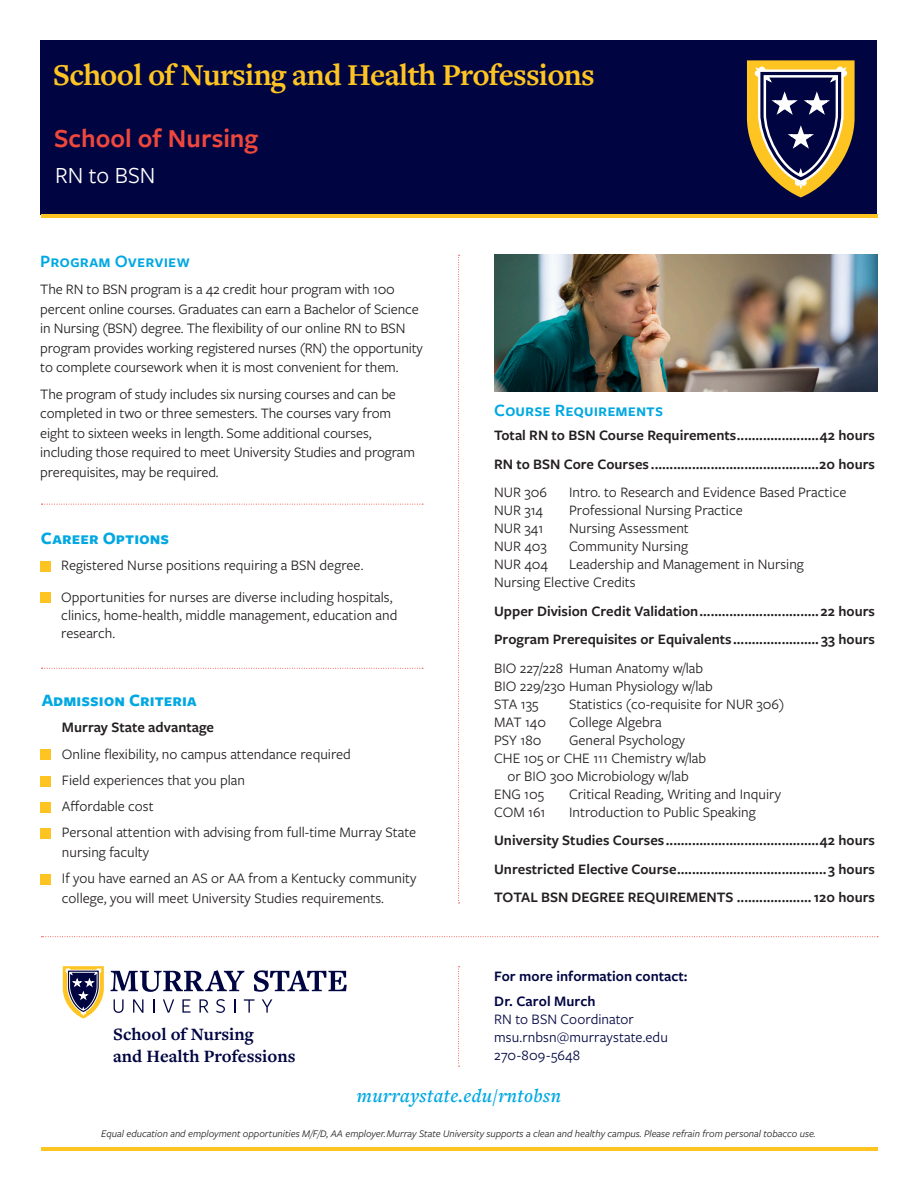
<style>
.page{position:relative;width:918px;height:1188px;background:#fff}
.page>*{position:absolute;margin:0;border:0;box-sizing:border-box;transform-origin:0 0}
.t1{font:700 31.5px "Freight Text Pro";letter-spacing:-.025em;color:#fec422}
.t2{font:600 27px "Freight Sans Pro";color:#ef473c}
.t3{font:24px "Freight Sans Pro";color:#fff}
.t4{font:italic 600 19.5px "Freight Text Pro";letter-spacing:.02em;color:#00a8e1}
.t5{font:700 18px/21.6px "Freight Text Pro";color:#000541}
.t6{font:600 18px "Freight Sans Pro";color:#00a8e1}
.t7{font:700 18px "Freight Sans Pro";color:#00a8e1}
.t8{font:15px/19.5px "Freight Sans Pro";color:#231f20}
.t9{font:600 15px "Freight Sans Pro";color:#231f20}
.t10{font:15px/18px "Freight Sans Pro";letter-spacing:.005em;color:#000541}
.t11{font:600 15px "Freight Sans Pro";color:#000541}
.t12{font:italic 10.5px "Freight Sans Pro";color:#231f20}
</style>
<div class="page">
<div style="left:40px;top:40px;width:838px;height:175px;background:#000541"></div>
<svg style="left:110px;top:970px;width:134px;height:22px"></svg>
<svg style="left:254px;top:970px;width:93px;height:22px"></svg>
<svg style="left:114px;top:999px;width:10px;height:14px"></svg>
<svg style="left:133px;top:999px;width:10px;height:14px"></svg>
<svg style="left:153px;top:999px;width:2px;height:14px"></svg>
<svg style="left:163px;top:999px;width:11px;height:14px"></svg>
<svg style="left:182px;top:999px;width:8px;height:14px"></svg>
<svg style="left:200px;top:999px;width:8px;height:14px"></svg>
<svg style="left:216px;top:999px;width:9px;height:14px"></svg>
<svg style="left:234px;top:999px;width:1px;height:14px"></svg>
<svg style="left:244px;top:999px;width:11px;height:14px"></svg>
<svg style="left:262px;top:999px;width:10px;height:14px"></svg>
<svg style="left:63px;top:966px;width:41px;height:53px"></svg>
<svg style="left:458px;top:966px;width:2px;height:101px"></svg>
<svg style="left:458px;top:255px;width:2px;height:649px"></svg>
<svg style="left:41px;top:936px;width:837px;height:1px"></svg>
<hr style="left:41px;top:1148px;width:836px;height:3px;background:#fec422">
<hr style="left:41px;top:214px;width:837px;height:4px;background:#fec422">
<svg style="left:747px;top:60px;width:108px;height:137px"></svg>
<img style="left:494px;top:255px;width:384px;height:137px">
<svg style="left:41px;top:504px;width:382px;height:1px"></svg>
<svg style="left:41px;top:668px;width:382px;height:1px"></svg>
<div style="left:41px;top:874px;width:10px;height:10px;background:#fec422"></div>
<div style="left:41px;top:829px;width:10px;height:10px;background:#fec422"></div>
<div style="left:41px;top:803px;width:10px;height:10px;background:#fec422"></div>
<div style="left:41px;top:776px;width:10px;height:10px;background:#fec422"></div>
<div style="left:41px;top:750px;width:10px;height:10px;background:#fec422"></div>
<div style="left:41px;top:592px;width:10px;height:11px;background:#fec422"></div>
<div style="left:41px;top:561px;width:10px;height:10px;background:#fec422"></div>
<p class="t1" style="left:53px;top:53px;width:543px">School of Nursing and Health Professions</p>
<p class="t2" style="left:54px;top:120px;width:206px">School of Nursing</p>
<p class="t3" style="left:55px;top:159px;width:102px">RN to BSN</p>
<p class="t6" style="left:40px;top:249px;width:151px">Program Overview</p>
<p class="t8" style="left:40px;top:279px;width:384px">The RN to BSN program is a 42 credit hour program with 100 percent online courses. Graduates can earn a Bachelor of Science in Nursing (BSN) degree. The flexibility of our online RN to BSN program provides working registered nurses (RN) the opportunity to complete coursework when it is most convenient for them.</p>
<p class="t8" style="left:40px;top:383px;width:376px">The program of study includes six nursing courses and can be completed in two or three semesters. The courses vary from eight to sixteen weeks in length. Some additional courses, including those required to meet University Studies and program prerequisites, may be required.</p>
<p class="t7" style="left:41px;top:526px;width:130px">Career Options</p>
<p class="t8" style="left:61px;top:555px;width:304px">Registered Nurse positions requiring a BSN degree.</p>
<p class="t8" style="left:61px;top:587px;width:338px;line-height:18px">Opportunities for nurses are diverse including hospitals, clinics, home-health, middle management, education and research.</p>
<p class="t7" style="left:42px;top:688px;width:157px">Admission Criteria</p>
<p class="t9" style="left:62px;top:717px;width:154px">Murray State advantage</p>
<p class="t8" style="left:62px;top:743px;width:291px">Online flexibility, no campus attendance required</p>
<p class="t8" style="left:62px;top:770px;width:185px">Field experiences that you plan</p>
<p class="t8" style="left:62px;top:796px;width:93px">Affordable cost</p>
<p class="t8" style="left:62px;top:822px;width:356px">Personal attention with advising from full-time Murray State nursing faculty</p>
<p class="t8" style="left:62px;top:868px;width:356px">If you have earned an AS or AA from a Kentucky community college, you will meet University Studies requirements.</p>
<p class="t5" style="left:113px;top:1023px;width:184px">School of Nursing<br>and Health Professions</p>
<p class="t6" style="left:494px;top:398px;width:171px">Course Requirements</p>
<p class="t9" style="left:494px;top:425px;width:382px">Total RN to BSN Course Requirements......................42 hours</p>
<p class="t9" style="left:494px;top:454px;width:382px">RN to BSN Core Courses .............................................20 hours</p>
<p class="t8" style="left:494px;top:482px;width:54px">NUR 306</p>
<p class="t8" style="left:569px;top:482px;width:279px">Intro. to Research and Evidence Based Practice</p>
<p class="t8" style="left:494px;top:500px;width:51px">NUR 314</p>
<p class="t8" style="left:569px;top:500px;width:175px">Professional Nursing Practice</p>
<p class="t8" style="left:494px;top:518px;width:51px">NUR 341</p>
<p class="t8" style="left:569px;top:518px;width:121px">Nursing Assessment</p>
<p class="t8" style="left:494px;top:536px;width:54px">NUR 403</p>
<p class="t8" style="left:569px;top:536px;width:120px">Community Nursing</p>
<p class="t8" style="left:494px;top:554px;width:55px">NUR 404</p>
<p class="t8" style="left:494px;top:555px;width:311px;line-height:18px;text-indent:75px">Leadership and Management in Nursing<br>Nursing Elective Credits</p>
<p class="t9" style="left:494px;top:601px;width:382px">Upper Division Credit Validation................................22 hours</p>
<p class="t9" style="left:494px;top:629px;width:382px">Program Prerequisites or Equivalents....................... 33 hours</p>
<p class="t8" style="left:494px;top:658px;width:220px;line-height:18px">BIO 227/228 Human Anatomy w/lab<br>BIO 229/230 Human Physiology w/lab<br>STA 135</p>
<p class="t8" style="left:569px;top:694px;width:217px">Statistics (co-requisite for NUR 306)</p>
<p class="t8" style="left:494px;top:712px;width:54px">MAT 140</p>
<p class="t8" style="left:569px;top:712px;width:94px">College Algebra</p>
<p class="t8" style="left:494px;top:730px;width:49px">PSY 180</p>
<p class="t8" style="left:569px;top:730px;width:117px">General Psychology</p>
<p class="t8" style="left:494px;top:748px;width:214px">CHE 105 or CHE 111 Chemistry w/lab</p>
<p class="t8" style="left:508px;top:766px;width:183px">or BIO 300 Microbiology w/lab</p>
<p class="t8" style="left:494px;top:784px;width:51px">ENG 105</p>
<p class="t8" style="left:569px;top:784px;width:213px">Critical Reading, Writing and Inquiry</p>
<p class="t8" style="left:494px;top:802px;width:53px">COM 161</p>
<p class="t8" style="left:569px;top:802px;width:188px">Introduction to Public Speaking</p>
<p class="t9" style="left:494px;top:830px;width:382px">University Studies Courses.........................................42 hours</p>
<p class="t9" style="left:494px;top:859px;width:382px">Unrestricted Elective Course........................................3 hours</p>
<p class="t9" style="left:494px;top:887px;width:382px">TOTAL BSN DEGREE REQUIREMENTS ....................120 hours</p>
<p class="t11" style="left:494px;top:966px;width:195px">For more information contact:</p>
<p class="t11" style="left:494px;top:991px;width:103px">Dr. Carol Murch</p>
<p class="t10" style="left:494px;top:1010px;width:175px">RN to BSN Coordinator msu.rnbsn@murraystate.edu<br>270-809-5648</p>
<p class="t4" style="left:357px;top:1083px;width:206px">murraystate.edu/rntobsn</p>
<p class="t12" style="left:101px;top:1126px;width:716px">Equal education and employment opportunities M/F/D, AA employer.Murray State University supports a clean and healthy campus. Please refrain from personal tobacco use.</p>
</div>
